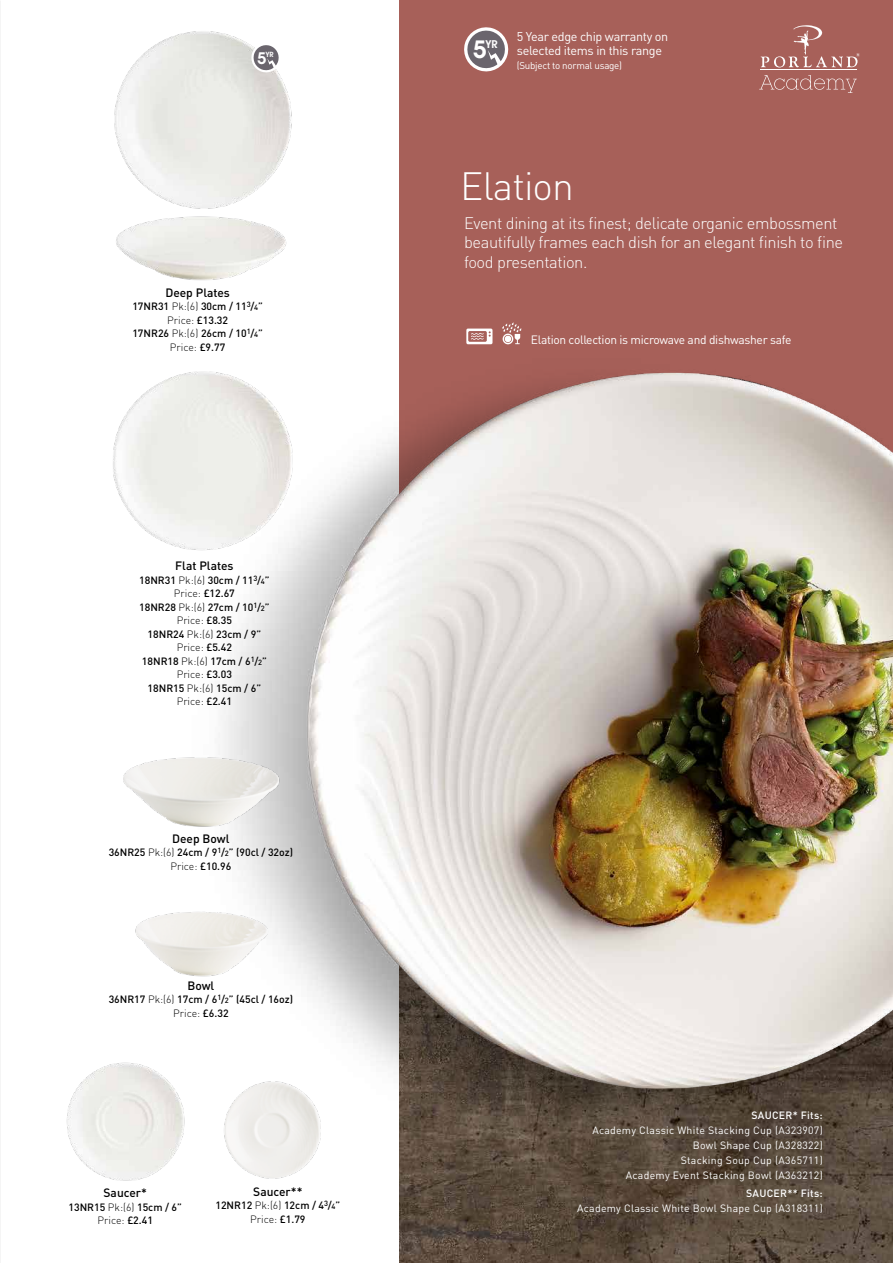
<style>
.page{position:relative;width:893px;height:1263px;background:#fff}
.page>*{position:absolute;margin:0;border:0;box-sizing:border-box;transform-origin:0 0}
.t1{font:300 39px "DIN";letter-spacing:-.025em;color:#fff}
.t2{font:600 24.75px "Avant Garde IT Cby BT";color:#fff}
.t3{font:300 16.5px/19.5px "DIN";letter-spacing:-.025em;color:#fff}
.t4{font:600 16.5px "Avant Garde IT Cby BT";color:#fff}
.t5{font:12.6px/14px "DIN";letter-spacing:-.025em;color:#fff}
.t6{font:500 12px "DIN";color:#000}
.t7{font:12px "DIN";letter-spacing:-.025em;color:#fff}
.t8{font:600 10.95px "Avant Garde IT Cby BT";color:#fff}
.t9{font:500 10.5px/13.5px "DIN";color:#000;text-align:center}
.t10{font:10.5px/15px "DIN";letter-spacing:.025em;color:#fff;text-align:right}
.t11{font:500 10.5px "DIN";letter-spacing:.025em;color:#fff}
.t12{font:9.75px "DIN";letter-spacing:-.025em;color:#fff}
.t13{font:600 7.35px "Avant Garde IT Cby BT";color:#fff}
.s1{font-weight:300}
.s2{font-size:7.5px}
</style>
<div class="page">
<img style="left:400px;top:1222px;width:493px;height:41px">
<div style="left:400px;top:0;width:493px;height:525px;background:#a76059"></div>
<svg style="left:759px;top:25px;width:101px;height:68px"></svg>
<svg style="left:464px;top:27px;width:45px;height:45px"></svg>
<img style="left:219px;top:308px;width:674px;height:914px">
<img style="left:219px;top:1077px;width:106px;height:106px">
<img style="left:66px;top:1062px;width:119px;height:119px">
<img style="left:113px;top:364px;width:189px;height:193px">
<img style="left:114px;top:31px;width:178px;height:174px">
<img style="left:116px;top:205px;width:171px;height:75px">
<img style="left:123px;top:743px;width:166px;height:99px">
<img style="left:135px;top:909px;width:140px;height:83px">
<svg style="left:250px;top:41px;width:33px;height:33px"></svg>
<h3 class="t4" style="left:257px;top:48px;width:11px">5</h3>
<p class="t13" style="left:266px;top:50px;width:9px">YR</p>
<p class="t6" style="left:165px;top:285px;width:66px">Deep Plates</p>
<p class="t9" style="left:132px;top:299px;width:132px">17NR31 <span class="s1">Pk:(6)</span> 30cm / 11<sup>3</sup>/<span class="s2">4</span>”<br><span class="s1">Price:</span> £13.32<br>17NR26 <span class="s1">Pk:(6)</span> 26cm / 10<sup>1</sup>/<span class="s2">4</span>”<br><span class="s1">Price:</span> £9.77</p>
<p class="t6" style="left:175px;top:558px;width:60px">Flat Plates</p>
<p class="t9" style="left:139px;top:573px;width:132px">18NR31 <span class="s1">Pk:(6)</span> 30cm / 11<sup>3</sup>/<span class="s2">4</span>”<br><span class="s1">Price:</span> £12.67<br>18NR28 <span class="s1">Pk:(6)</span> 27cm / 10<sup>1</sup>/<span class="s2">2</span>”<br><span class="s1">Price:</span> £8.35<br>18NR24 <span class="s1">Pk:(6)</span> 23cm / 9”<br><span class="s1">Price:</span> £5.42<br>18NR18 <span class="s1">Pk:(6)</span> 17cm / 6<sup>1</sup>/<span class="s2">2</span>”<br><span class="s1">Price:</span> £3.03<br>18NR15 <span class="s1">Pk:(6)</span> 15cm / 6”<br><span class="s1">Price:</span> £2.41</p>
<p class="t6" style="left:172px;top:831px;width:59px">Deep Bowl</p>
<p class="t9" style="left:109px;top:845px;width:186px">36NR25 <span class="s1">Pk:(6)</span> 24cm / 9<sup>1</sup>/<span class="s2">2</span>” (90cl / 32oz)<br><span class="s1">Price:</span> £10.96</p>
<p class="t6" style="left:187px;top:978px;width:28px">Bowl</p>
<p class="t9" style="left:109px;top:992px;width:186px">36NR17 <span class="s1">Pk:(6)</span> 17cm / 6<sup>1</sup>/<span class="s2">2</span>” (45cl / 16oz)<br><span class="s1">Price:</span> £6.32</p>
<p class="t6" style="left:104px;top:1185px;width:45px">Saucer*</p>
<p class="t9" style="left:68px;top:1200px;width:115px">13NR15 <span class="s1">Pk:(6)</span> 15cm / 6”<br><span class="s1">Price:</span> £2.41</p>
<p class="t6" style="left:253px;top:1184px;width:51px">Saucer**</p>
<p class="t9" style="left:215px;top:1198px;width:126px">12NR12 <span class="s1">Pk:(6)</span> 12cm / 4<sup>3</sup>/<span class="s2">4</span>”<br><span class="s1">Price:</span> £1.79</p>
<h2 class="t2" style="left:473px;top:34px;width:16px">5</h2>
<p class="t8" style="left:486px;top:38px;width:13px">YR</p>
<p class="t5" style="left:517px;top:30px;width:153px">5 Year edge chip warranty on selected items in this range</p>
<p class="t12" style="left:517px;top:60px;width:107px">(Subject to normal usage)</p>
<h1 class="t1" style="left:460px;top:162px;width:115px">Elation</h1>
<h3 class="t3" style="left:464px;top:213px;width:381px">Event dining at its finest; delicate organic embossment beautifully frames each dish for an elegant finish to fine food presentation.</h3>
<p class="t7" style="left:531px;top:332px;width:262px">Elation collection is microwave and dishwasher safe</p>
<p class="t11" style="left:751px;top:1108px;width:73px">SAUCER* Fits:</p>
<p class="t10" style="left:592px;top:1122px;width:232px">Academy Classic White Stacking Cup (A323907)<br>Bowl Shape Cup (A328322)<br>Stacking Soup Cup (A365711)<br>Academy Event Stacking Bowl (A363212)</p>
<p class="t11" style="left:746px;top:1186px;width:78px">SAUCER** Fits:</p>
<p class="t10" style="left:577px;top:1200px;width:247px">Academy Classic White Bowl Shape Cup (A318311)</p>
</div>
